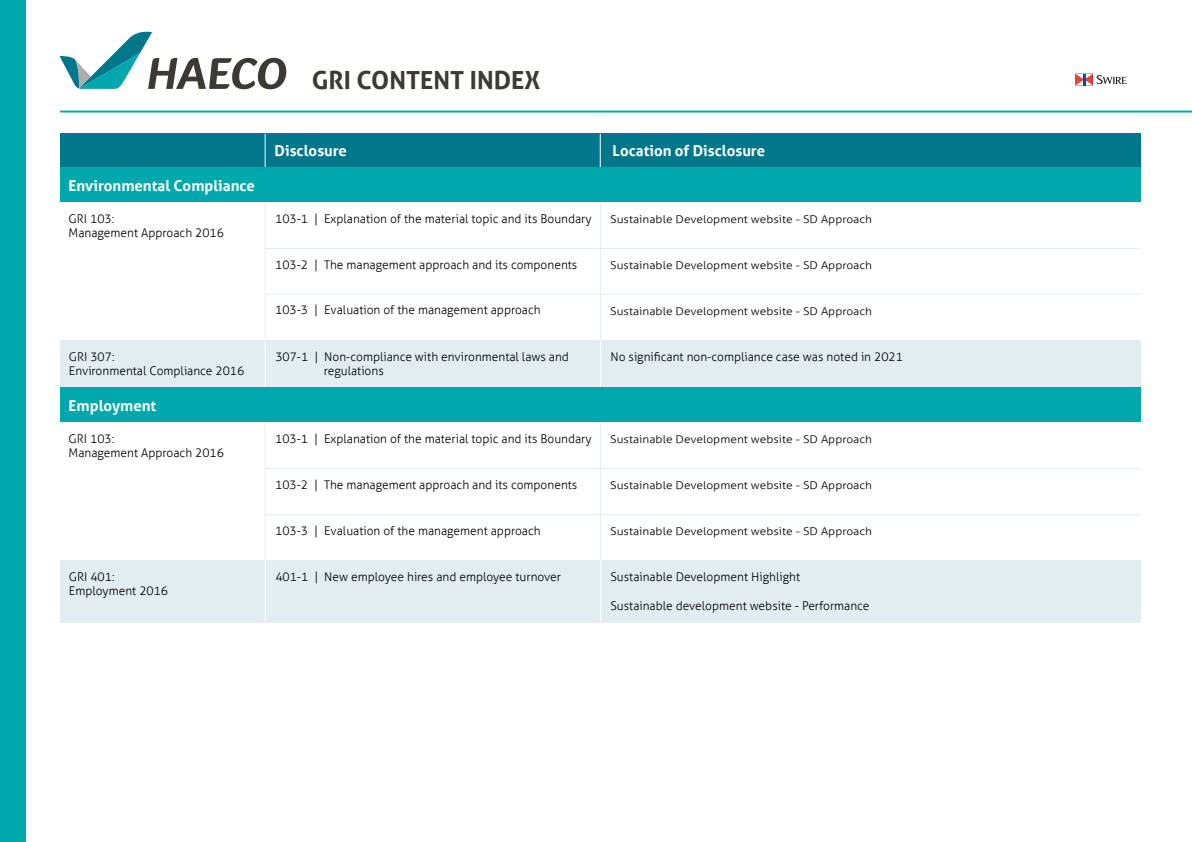
<style>
.page{position:relative;width:1192px;height:842px;background:#fff}
.page>*{position:absolute;margin:0;border:0;box-sizing:border-box;transform-origin:0 0}
.t1{font:700 25px "Aller";color:#3d3935}
.t2{font:700 15px "Aller";color:#fff}
.t3{font:300 12px/14.4px "Aller";color:#000}
.t4{font:300 10.7px "Aller";color:#000;scale:1.12 1}
</style>
<div class="page">
<svg style="left:60px;top:31px;width:227px;height:58px"></svg>
<svg style="left:1075px;top:73px;width:52px;height:13px"></svg>
<hr style="left:60px;top:111px;width:1132px;height:2px;background:#00a8ad">
<div style="left:0;top:0;width:26px;height:842px;background:#00a8ad"></div>
<div style="left:60px;top:134px;width:540px;height:34px;background:#00778b"></div>
<div style="left:600px;top:134px;width:540px;height:34px;background:#00778b"></div>
<hr style="left:265px;top:134px;width:1px;height:34px;background:#fff">
<hr style="left:600px;top:134px;width:1px;height:34px;background:#fff">
<hr style="left:265px;top:202px;width:1px;height:138px;background:#b9d3dc">
<hr style="left:600px;top:202px;width:1px;height:138px;background:#b9d3dc">
<hr style="left:265px;top:248px;width:875px;height:1px;background:#b9d3dc">
<hr style="left:265px;top:422px;width:1px;height:138px;background:#b9d3dc">
<hr style="left:600px;top:422px;width:1px;height:138px;background:#b9d3dc">
<hr style="left:265px;top:468px;width:875px;height:1px;background:#b9d3dc">
<hr style="left:265px;top:514px;width:875px;height:1px;background:#b9d3dc">
<hr style="left:265px;top:294px;width:875px;height:1px;background:#b9d3dc">
<div style="left:60px;top:340px;width:1081px;height:48px;background:#e3edf1"></div>
<hr style="left:265px;top:340px;width:1px;height:48px;background:#fff">
<hr style="left:600px;top:340px;width:1px;height:48px;background:#fff">
<div style="left:60px;top:560px;width:1081px;height:63px;background:#e3edf1"></div>
<hr style="left:265px;top:560px;width:1px;height:63px;background:#fff">
<hr style="left:600px;top:560px;width:1px;height:63px;background:#fff">
<div style="left:60px;top:168px;width:1080px;height:34px;background:#00a8ad"></div>
<div style="left:60px;top:388px;width:1080px;height:34px;background:#00a8ad"></div>
<h1 class="t1" style="left:312px;top:65px;width:230px">GRI CONTENT INDEX</h1>
<p class="t2" style="left:69px;top:176px;width:188px">Environmental Compliance</p>
<p class="t2" style="left:275px;top:142px;width:74px">Disclosure</p>
<p class="t2" style="left:613px;top:142px;width:154px">Location of Disclosure</p>
<p class="t3" style="left:69px;top:211px;width:157px">GRI 103:<br>Management Approach 2016</p>
<p class="t3" style="left:275px;top:211px;width:318px">103-1 | Explanation of the material topic and its Boundary</p>
<p class="t4" style="left:610px;top:213px;width:235px">Sustainable Development website - SD Approach</p>
<p class="t3" style="left:275px;top:257px;width:304px">103-2 | The management approach and its components</p>
<p class="t4" style="left:610px;top:259px;width:235px">Sustainable Development website - SD Approach</p>
<p class="t3" style="left:275px;top:303px;width:267px">103-3 | Evaluation of the management approach</p>
<p class="t4" style="left:610px;top:304px;width:235px">Sustainable Development website - SD Approach</p>
<p class="t3" style="left:69px;top:349px;width:177px">GRI 307:<br>Environmental Compliance 2016</p>
<p class="t3" style="left:324px;top:349px;width:246px;text-indent:-49px">307-1 | Non-compliance with environmental laws and regulations</p>
<p class="t3" style="left:610px;top:349px;width:294px">No significant non-compliance case was noted in 2021</p>
<p class="t2" style="left:69px;top:396px;width:89px">Employment</p>
<p class="t3" style="left:69px;top:431px;width:157px">GRI 103:<br>Management Approach 2016</p>
<p class="t3" style="left:275px;top:431px;width:318px">103-1 | Explanation of the material topic and its Boundary</p>
<p class="t4" style="left:610px;top:433px;width:235px">Sustainable Development website - SD Approach</p>
<p class="t3" style="left:275px;top:477px;width:304px">103-2 | The management approach and its components</p>
<p class="t4" style="left:610px;top:479px;width:235px">Sustainable Development website - SD Approach</p>
<p class="t3" style="left:275px;top:523px;width:267px">103-3 | Evaluation of the management approach</p>
<p class="t4" style="left:610px;top:525px;width:235px">Sustainable Development website - SD Approach</p>
<p class="t3" style="left:69px;top:570px;width:101px">GRI 401:<br>Employment 2016</p>
<p class="t3" style="left:275px;top:570px;width:287px">401-1 | New employee hires and employee turnover</p>
<p class="t3" style="left:610px;top:570px;width:191px">Sustainable Development Highlight</p>
<p class="t3" style="left:610px;top:598px;width:261px">Sustainable development website - Performance</p>
</div>
